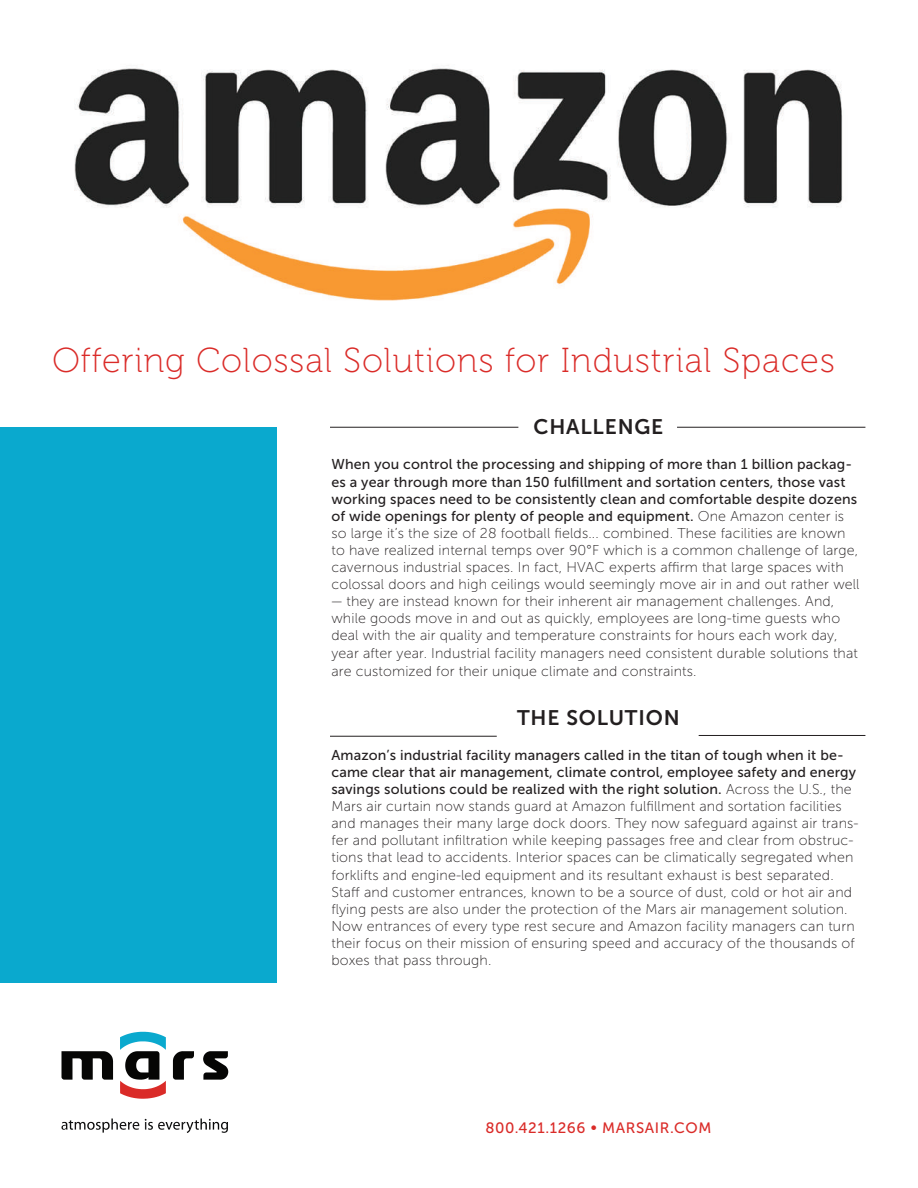
<style>
.page{position:relative;width:918px;height:1188px;background:#fff}
.page>*{position:absolute;margin:0;border:0;box-sizing:border-box;transform-origin:0 0}
.t1{font:34.65px "Museo 100";letter-spacing:.03em;color:#da2b28}
.t2{font:21px "Museo Sans 700";letter-spacing:.04em;color:#231f20}
.t3{font:15px "Museo Sans 500";letter-spacing:.04em;color:#da2b28}
.t4{font:14.25px/17.1px "Museo Sans 100";letter-spacing:.01em;color:#231f20}
.t5{font:14.25px/17.1px "Museo Sans 500";letter-spacing:.01em;color:#231f20}
.s1{font-family:"Museo Sans 100"}
</style>
<div class="page">
<svg style="left:62px;top:1051px;width:51px;height:29px"></svg>
<svg style="left:203px;top:1051px;width:25px;height:29px"></svg>
<svg style="left:120px;top:1032px;width:46px;height:67px"></svg>
<svg style="left:173px;top:1051px;width:21px;height:29px"></svg>
<svg style="left:145px;top:1119px;width:83px;height:14px"></svg>
<svg style="left:62px;top:1119px;width:77px;height:14px"></svg>
<hr style="left:330px;top:427px;width:188px;height:1px;background:#231f20">
<hr style="left:330px;top:736px;width:167px;height:1px;background:#231f20">
<hr style="left:677px;top:427px;width:188px;height:1px;background:#231f20">
<hr style="left:699px;top:735px;width:166px;height:1px;background:#231f20">
<div style="left:0;top:427px;width:276px;height:556px;background:#0aa9ce"></div>
<img style="left:74px;top:65px;width:769px;height:236px">
<h1 class="t1" style="left:53px;top:341px;width:784px">Offering Colossal Solutions for Industrial Spaces</h1>
<h2 class="t2" style="left:534px;top:415px;width:131px">CHALLENGE</h2>
<p class="t5" style="left:331px;top:456px;width:527px">When you control the processing and shipping of more than 1 billion packag&shy;es a year through more than 150 fulfillment and sortation centers, those vast working spaces need to be consistently clean and comfortable despite dozens of wide openings for plenty of people and equipment. <span class="s1">One Amazon center is</span></p>
<p class="t4" style="left:331px;top:525px;width:530px">so large it’s the size of 28 football fields... combined. These facilities are known to have realized internal temps over 90°F which is a common challenge of large, cavernous industrial spaces. In fact, HVAC experts affirm that large spaces with colossal doors and high ceilings would seemingly move air in and out rather well</p>
<p class="t4" style="left:331px;top:593px;width:528px">— they are instead known for their inherent air management challenges. And, while goods move in and out as quickly, employees are long-time guests who deal with the air quality and temperature constraints for hours each work day, year after year. Industrial facility managers need consistent durable solutions that are customized for their unique climate and constraints.</p>
<h2 class="t2" style="left:517px;top:706px;width:164px">THE SOLUTION</h2>
<p class="t5" style="left:331px;top:746px;width:526px">Amazon’s industrial facility managers called in the titan of tough when it be&shy;came clear that air management, climate control, employee safety and energy savings solutions could be realized with the right solution. <span class="s1">Across the U.S., the</span></p>
<p class="t4" style="left:331px;top:798px;width:529px">Mars air curtain now stands guard at Amazon fulfillment and sortation facilities and manages their many large dock doors. They now safeguard against air trans&shy;fer and pollutant infiltration while keeping passages free and clear from obstruc&shy;tions that lead to accidents. Interior spaces can be climatically segregated when forklifts and engine-led equipment and its resultant exhaust is best separated.<br>Staff and customer entrances, known to be a source of dust, cold or hot air and flying pests are also under the protection of the Mars air management solution.<br>Now entrances of every type rest secure and Amazon facility managers can turn their focus on their mission of ensuring speed and accuracy of the thousands of boxes that pass through.</p>
<p class="t3" style="left:485px;top:1120px;width:227px">800.421.1266 • MARSAIR.COM</p>
</div>
